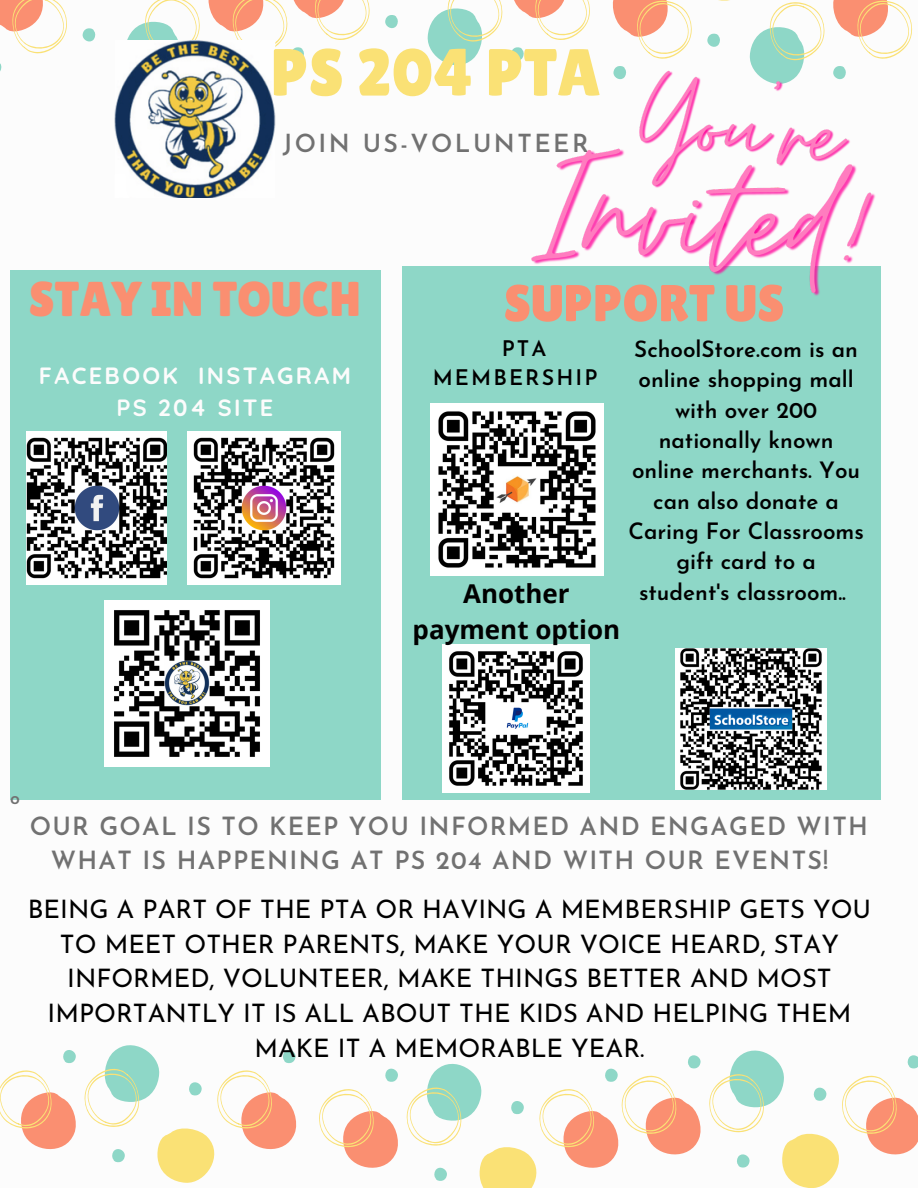
<style>
.page{position:relative;width:918px;height:1188px;background:#fff}
.page>*{position:absolute;margin:0;border:0;box-sizing:border-box;transform-origin:0 0}
.t1{font:66.45px "Lilita One";color:#fae175}
.t2{font:51.75px "Lilita One";color:#fa8f71}
.t3{font:48.9px "Lilita One";color:#fa8f71}
.t4{font:700 25.95px/35.2px "Open Sans";color:#000;text-align:center}
.t5{font:25.5px/34.8px "Josefin Sans";color:#000;text-align:center}
.t6{font:600 25.05px/34px "Josefin Sans";letter-spacing:.05em;color:#717171}
.t7{font:600 24.9px "Josefin Sans";letter-spacing:.1em;color:#717171}
.t8{font:700 23.4px "Quicksand";letter-spacing:.1em;color:#fcfcfc}
.t9{font:600 22.5px/30.3px "Josefin Sans";color:#000;text-align:center}
.t10{font:600 21.45px/29.2px "Josefin Sans";letter-spacing:.1em;color:#000}
.t11{font:600 17.7px "Josefin Sans";color:#717171}
</style>
<div class="page">
<div style="left:10px;top:270px;width:370px;height:530px;background:#8ed7c7"></div>
<svg style="left:0;top:63px;width:2px;height:9px"></svg>
<svg style="left:0;top:0;width:67px;height:54px"></svg>
<svg style="left:82px;top:28px;width:14px;height:14px"></svg>
<svg style="left:127px;top:0;width:73px;height:40px"></svg>
<svg style="left:208px;top:0;width:162px;height:61px"></svg>
<svg style="left:385px;top:15px;width:13px;height:14px"></svg>
<svg style="left:427px;top:0;width:163px;height:65px"></svg>
<svg style="left:612px;top:0;width:301px;height:80px"></svg>
<svg style="left:709px;top:1051px;width:209px;height:137px"></svg>
<svg style="left:319px;top:1055px;width:382px;height:133px"></svg>
<svg style="left:0;top:1045px;width:297px;height:138px"></svg>
<img style="left:27px;top:431px;width:139px;height:153px">
<img style="left:187px;top:431px;width:153px;height:153px">
<div style="left:402px;top:266px;width:478px;height:533px;background:#8ed7c7"></div>
<img style="left:431px;top:403px;width:172px;height:173px">
<img style="left:676px;top:649px;width:151px;height:140px">
<img style="left:114px;top:40px;width:163px;height:158px">
<img style="left:104px;top:601px;width:166px;height:165px">
<img style="left:442px;top:645px;width:148px;height:147px">
<img style="left:633px;top:43px;width:226px;height:51px">
<img style="left:531px;top:94px;width:350px;height:253px">
<p class="t1" style="left:271px;top:34px;width:331px">PS 204 PTA</p>
<p class="t7" style="left:283px;top:134px;width:307px">JOIN US-VOLUNTEER</p>
<p class="t3" style="left:29px;top:271px;width:333px">STAY IN TOUCH</p>
<p class="t8" style="left:39px;top:361px;width:314px">FACEBOOK INSTAGRAM</p>
<p class="t8" style="left:116px;top:393px;width:158px">PS 204 SITE</p>
<p class="t2" style="left:504px;top:273px;width:282px">SUPPORT US</p>
<p class="t10" style="left:433px;top:336px;width:167px;text-indent:69px">PTA<br>MEMBERSHIP</p>
<p class="t9" style="left:628px;top:336px;width:237px">SchoolStore.com is an online shopping mall with over 200 nationally known online merchants. You can also donate a<br>Caring For Classrooms gift card to a student's classroom..</p>
<p class="t4" style="left:413px;top:576px;width:209px">Another payment option</p>
<p class="t11" style="left:10px;top:791px;width:11px">o</p>
<p class="t6" style="left:51px;top:811px;width:819px;text-indent:-21px">OUR GOAL IS TO KEEP YOU INFORMED AND ENGAGED WITH<br>WHAT IS HAPPENING AT PS 204 AND WITH OUR EVENTS!</p>
<p class="t5" style="left:28px;top:894px;width:845px">BEING A PART OF THE PTA OR HAVING A MEMBERSHIP GETS YOU TO MEET OTHER PARENTS, MAKE YOUR VOICE HEARD, STAY INFORMED, VOLUNTEER, MAKE THINGS BETTER AND MOST IMPORTANTLY IT IS ALL ABOUT THE KIDS AND HELPING THEM MAKE IT A MEMORABLE YEAR.</p>
</div>
